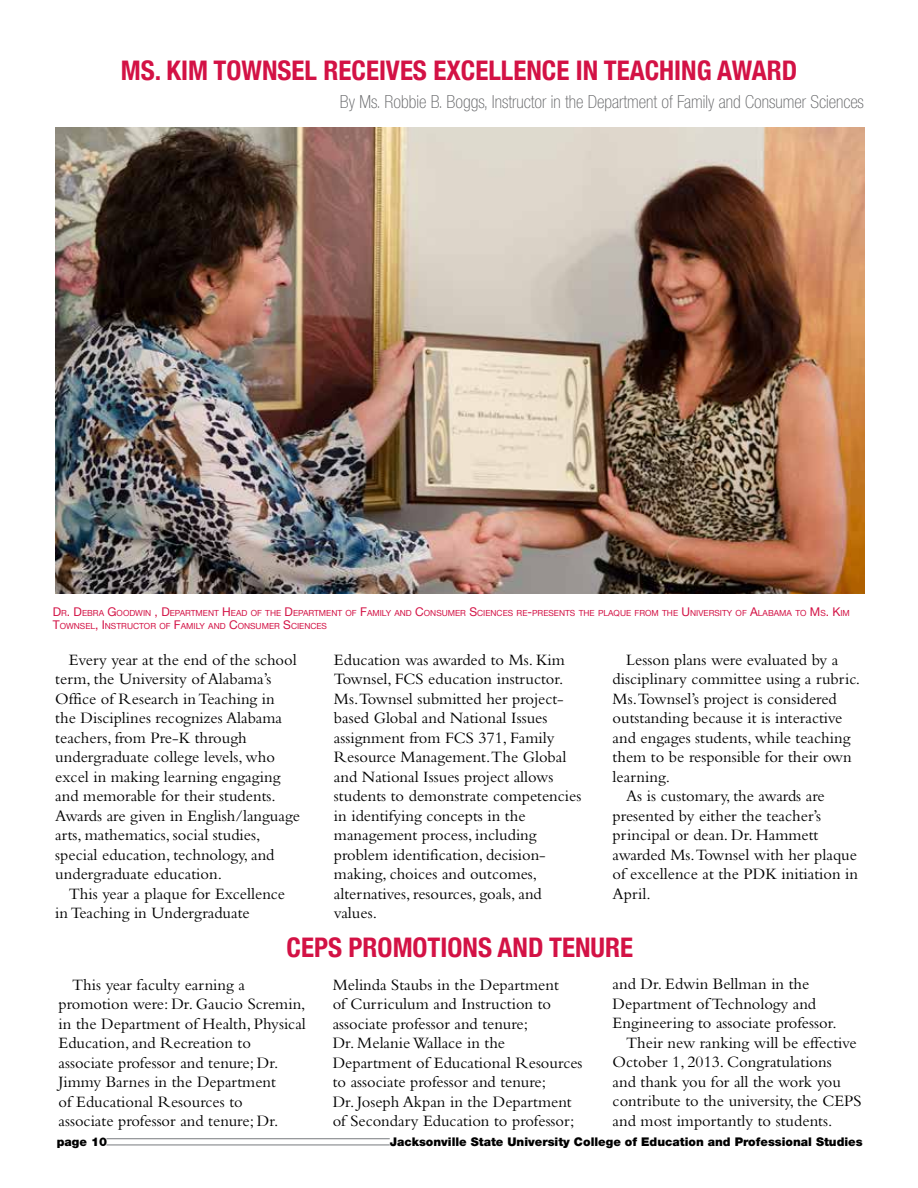
<style>
.page{position:relative;width:918px;height:1188px;background:#fff}
.page>*{position:absolute;margin:0;border:0;box-sizing:border-box;transform-origin:0 0}
.t1{font:700 condensed 27px "Helvetica Neue";color:#d31245}
.t2{font:100 condensed 18px "Helvetica Neue";color:#636466}
.t3{font:16.5px/19.5px "Bembo Std";color:#000}
.t4{font:900 12px "Helvetica Neue";color:#000}
.t5{font:8.4px/13.5px "Helvetica Neue";color:#d31245}
.s1{font-size:12px}
</style>
<div class="page">
<img style="left:55px;top:128px;width:810px;height:466px">
<hr style="left:107px;top:1138px;width:283px;height:1px;background:#939598">
<hr style="left:107px;top:1144px;width:283px;height:2px;background:#939598">
<h1 class="t1" style="left:121px;top:48px;width:675px">MS. KIM TOWNSEL RECEIVES EXCELLENCE IN TEACHING AWARD</h1>
<p class="t2" style="left:340px;top:91px;width:526px">By Ms. Robbie B. Boggs, Instructor in the Department of Family and Consumer Sciences</p>
<p class="t5" style="left:53px;top:607px;width:797px"><span class="s1">D</span>R<span class="s1">. D</span>EBRA <span class="s1">G</span>OODWIN <span class="s1">, D</span>EPARTM ENT <span class="s1">H</span>EAD OF TH E <span class="s1">D</span>EPARTM ENT OF <span class="s1">F</span>AM ILY AND <span class="s1">C</span>ONSUM ER <span class="s1">S</span>CIENCES RE<span class="s1">-</span>PRESENTS TH E PLAQUE FROM TH E <span class="s1">U</span> NIVERSITY OF <span class="s1">A</span>LABAMA TO <span class="s1">M</span>S<span class="s1">. K</span>IM<br><span class="s1">T</span>OWNSEL<span class="s1">, I</span> NSTRUCTOR OF <span class="s1">F</span>AM ILY AND <span class="s1">C</span>ONSUM ER <span class="s1">S</span>CIENCES</p>
<p class="t3" style="left:55px;top:649px;width:246px;text-indent:13px">Every year at the end of the school term, the University of Alabama’s Office of Research in Teaching in<br>the Disciplines recognizes Alabama teachers, from Pre-K through undergraduate college levels, who excel in making learning engaging and memorable for their students.<br>Awards are given in English/language arts, mathematics, social studies, special education, technology, and undergraduate education.</p>
<p class="t3" style="left:55px;top:883px;width:231px;text-indent:13px">This year a plaque for Excellence in Teaching in Undergraduate</p>
<p class="t3" style="left:334px;top:649px;width:249px">Education was awarded to Ms. Kim<br>Townsel, FCS education instructor.<br>Ms.Townsel submitted her project&shy;based Global and National Issues assignment from FCS 371, Family<br>Resource Management.The Global and National Issues project allows students to demonstrate competencies in identifying concepts in the management process, including problem identification, decision&shy;making, choices and outcomes, alternatives, resources, goals, and values.</p>
<p class="t3" style="left:626px;top:649px;width:214px">Lesson plans were evaluated by a</p>
<p class="t3" style="left:613px;top:669px;width:249px">disciplinary committee using a rubric.</p>
<p class="t3" style="left:613px;top:688px;width:226px">Ms.Townsel’s project is considered</p>
<p class="t3" style="left:613px;top:708px;width:231px">outstanding because it is interactive</p>
<p class="t3" style="left:613px;top:727px;width:239px">and engages students, while teaching</p>
<p class="t3" style="left:613px;top:747px;width:241px">them to be responsible for their own</p>
<p class="t3" style="left:613px;top:766px;width:59px">learning.</p>
<p class="t3" style="left:626px;top:786px;width:200px">As is customary, the awards are</p>
<p class="t3" style="left:613px;top:805px;width:210px">presented by either the teacher’s</p>
<p class="t3" style="left:613px;top:825px;width:207px">principal or dean. Dr. Hammett</p>
<p class="t3" style="left:613px;top:844px;width:246px">awarded Ms.Townsel with her plaque</p>
<p class="t3" style="left:613px;top:864px;width:247px">of excellence at the PDK initiation in</p>
<p class="t3" style="left:613px;top:883px;width:40px">April.</p>
<h1 class="t1" style="left:287px;top:925px;width:348px">CEPS PROMOTIONS AND TENURE</h1>
<p class="t3" style="left:613px;top:974px;width:198px">and Dr. Edwin Bellman in the</p>
<p class="t3" style="left:613px;top:994px;width:205px">Department of Technology and</p>
<p class="t3" style="left:613px;top:1013px;width:226px">Engineering to associate professor.</p>
<p class="t3" style="left:626px;top:1033px;width:232px">Their new ranking will be effective</p>
<p class="t3" style="left:613px;top:1052px;width:221px">October 1, 2013. Congratulations</p>
<p class="t3" style="left:613px;top:1072px;width:230px">and thank you for all the work you</p>
<p class="t3" style="left:613px;top:1091px;width:250px">contribute to the university, the CEPS</p>
<p class="t3" style="left:613px;top:1111px;width:221px">and most importantly to students.</p>
<p class="t3" style="left:59px;top:975px;width:249px;text-indent:13px">This year faculty earning a promotion were: Dr. Gaucio Scremin, in the Department of Health, Physical<br>Education, and Recreation to associate professor and tenure; Dr.<br>Jimmy Barnes in the Department<br>of Educational Resources to<br>associate professor and tenure; Dr.</p>
<p class="t3" style="left:333px;top:974px;width:251px">Melinda Staubs in the Department<br>of Curriculum and Instruction to associate professor and tenure;<br>Dr. Melanie Wallace in the Department of Educational Resources to associate professor and tenure;<br>Dr. Joseph Akpan in the Department of Secondary Education to professor;</p>
<p class="t4" style="left:57px;top:1135px;width:52px">page 10</p>
<p class="t4" style="left:390px;top:1135px;width:475px">Jacksonville State University College of Education and Professional Studies</p>
</div>
